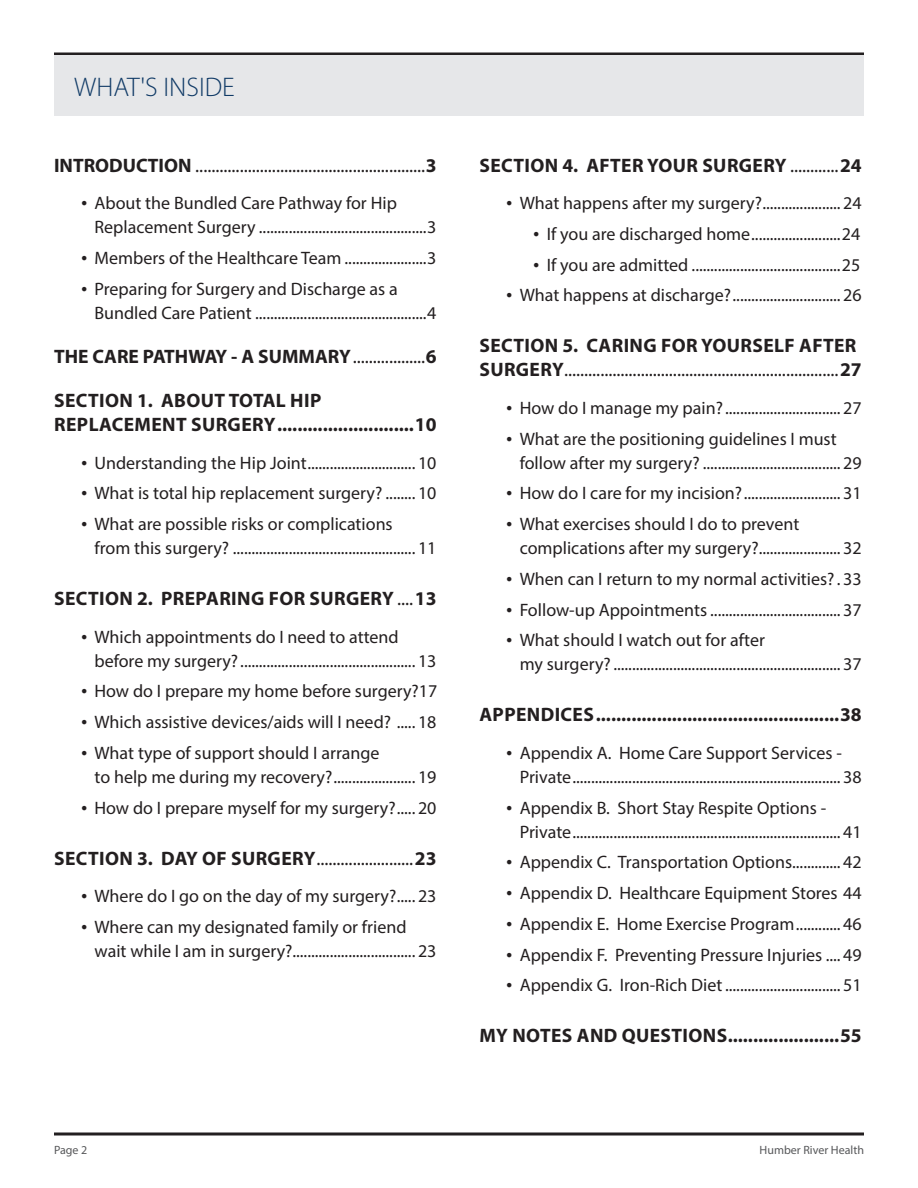
<style>
.page{position:relative;width:918px;height:1188px;background:#fff}
.page>*{position:absolute;margin:0;border:0;box-sizing:border-box;transform-origin:0 0}
.Heading{font:300 27px "Myriad Pro";color:#103a66}
.t1{font:700 19.5px/24px "Myriad Pro";letter-spacing:.02em;color:#231f20}
.t2{font:19.5px/24px "Myriad Pro";color:#231f20}
.t3{font:700 19.5px "Myriad Pro";color:#231f20}
.t4{font:18px/24px "Myriad Pro";color:#231f20}
.t5{font:12px "Myriad Pro";color:#57585a}
.s1{font-weight:700}
.s2{font-family:"Times New Roman"}
.s3{font-weight:400}
</style>
<div class="page">
<svg style="left:54px;top:52px;width:810px;height:4px;background:#6f6c6e"></svg>
<svg style="left:54px;top:1132px;width:810px;height:4px;background:#595657"></svg>
<div style="left:54px;top:56px;width:810px;height:60px;background:#e6e7e9"></div>
<p class="Heading" style="left:74px;top:71px;width:162px">WHAT'S INSIDE</p>
<p class="t2" style="left:54px;top:153px;width:384px"><span class="s1">INTRODUCTION</span> .........................................................<span class="s1">3</span></p>
<p class="t4" style="left:94px;top:191px;width:344px;text-indent:-14px"><span class="s2">•</span> About the Bundled Care Pathway for Hip<br>Replacement Surgery .............................................3</p>
<p class="t4" style="left:81px;top:246px;width:357px"><span class="s2">•</span> Members of the Healthcare Team ......................3</p>
<p class="t4" style="left:94px;top:276px;width:344px;text-indent:-14px"><span class="s2">•</span> Preparing for Surgery and Discharge as a<br>Bundled Care Patient ..............................................4</p>
<p class="t3" style="left:54px;top:344px;width:384px">THE CARE PATHWAY - A SUMMARY<span class="s3">..................</span>6</p>
<p class="t1" style="left:54px;top:388px;width:384px">SECTION 1. ABOUT TOTAL HIP<br>REPLACEMENT SURGERY...........................10</p>
<p class="t4" style="left:81px;top:450px;width:357px"><span class="s2">•</span> Understanding the Hip Joint............................. 10</p>
<p class="t4" style="left:81px;top:481px;width:357px"><span class="s2">•</span> What is total hip replacement surgery? ........ 10</p>
<p class="t4" style="left:94px;top:512px;width:344px;text-indent:-14px"><span class="s2">•</span> What are possible risks or complications<br>from this surgery? ................................................. 11</p>
<p class="t1" style="left:54px;top:586px;width:384px">SECTION 2. PREPARING FOR SURGERY <span class="s3">....</span>13</p>
<p class="t4" style="left:94px;top:624px;width:344px;text-indent:-14px"><span class="s2">•</span> Which appointments do I need to attend before my surgery? ............................................... 13</p>
<p class="t4" style="left:81px;top:679px;width:358px"><span class="s2">•</span> How do I prepare my home before surgery?17</p>
<p class="t4" style="left:81px;top:710px;width:357px"><span class="s2">•</span> Which assistive devices/aids will I need? ..... 18</p>
<p class="t4" style="left:94px;top:741px;width:344px;text-indent:-14px"><span class="s2">•</span> What type of support should I arrange<br>to help me during my recovery?...................... 19</p>
<p class="t4" style="left:81px;top:795px;width:357px"><span class="s2">•</span> How do I prepare myself for my surgery?..... 20</p>
<p class="t2" style="left:54px;top:846px;width:384px"><span class="s1">SECTION 3. DAY OF SURGERY</span>........................<span class="s1">23</span></p>
<p class="t4" style="left:81px;top:884px;width:357px"><span class="s2">•</span> Where do I go on the day of my surgery?..... 23</p>
<p class="t4" style="left:94px;top:915px;width:344px;text-indent:-14px"><span class="s2">•</span> Where can my designated family or friend wait while I am in surgery?................................. 23</p>
<p class="t1" style="left:479px;top:153px;width:384px">SECTION 4. AFTER YOUR SURGERY <span class="s3">............</span>24</p>
<p class="t4" style="left:506px;top:191px;width:357px"><span class="s2">•</span> What happens after my surgery?..................... 24</p>
<p class="t4" style="left:533px;top:222px;width:329px"><span class="s2">•</span> If you are discharged home........................24</p>
<p class="t4" style="left:533px;top:252px;width:329px"><span class="s2">•</span> If you are admitted ........................................25</p>
<p class="t4" style="left:506px;top:283px;width:357px"><span class="s2">•</span> What happens at discharge?............................. 26</p>
<p class="t2" style="left:479px;top:334px;width:384px"><span class="s1">SECTION 5. CARING FOR YOURSELF AFTER<br>SURGERY</span>....................................................................<span class="s1">27</span></p>
<p class="t4" style="left:506px;top:396px;width:357px"><span class="s2">•</span> How do I manage my pain? ............................... 27</p>
<p class="t4" style="left:520px;top:426px;width:344px;text-indent:-14px"><span class="s2">•</span> What are the positioning guidelines I must follow after my surgery? ..................................... 29</p>
<p class="t4" style="left:506px;top:481px;width:357px"><span class="s2">•</span> How do I care for my incision?.......................... 31</p>
<p class="t4" style="left:520px;top:512px;width:344px;text-indent:-14px"><span class="s2">•</span> What exercises should I do to prevent complications after my surgery?...................... 32</p>
<p class="t4" style="left:506px;top:567px;width:357px"><span class="s2">•</span> When can I return to my normal activities? . 33</p>
<p class="t4" style="left:506px;top:597px;width:357px"><span class="s2">•</span> Follow-up Appointments ................................... 37</p>
<p class="t4" style="left:520px;top:628px;width:344px;text-indent:-14px"><span class="s2">•</span> What should I watch out for after<br>my surgery? ............................................................. 37</p>
<p class="t1" style="left:479px;top:702px;width:384px">APPENDICES................................................38</p>
<p class="t4" style="left:520px;top:741px;width:344px;text-indent:-14px"><span class="s2">•</span> Appendix A. Home Care Support Services -<br>Private........................................................................ 38</p>
<p class="t4" style="left:520px;top:795px;width:344px;text-indent:-14px"><span class="s2">•</span> Appendix B. Short Stay Respite Options -<br>Private........................................................................ 41</p>
<p class="t4" style="left:506px;top:850px;width:357px"><span class="s2">•</span> Appendix C. Transportation Options............. 42</p>
<p class="t4" style="left:506px;top:881px;width:357px"><span class="s2">•</span> Appendix D. Healthcare Equipment Stores 44</p>
<p class="t4" style="left:506px;top:912px;width:357px"><span class="s2">•</span> Appendix E. Home Exercise Program............ 46</p>
<p class="t4" style="left:506px;top:942px;width:357px"><span class="s2">•</span> Appendix F. Preventing Pressure Injuries .... 49</p>
<p class="t4" style="left:506px;top:973px;width:357px"><span class="s2">•</span> Appendix G. Iron-Rich Diet............................... 51</p>
<p class="t1" style="left:479px;top:1023px;width:384px">MY NOTES AND QUESTIONS......................55</p>
<p class="t5" style="left:54px;top:1143px;width:35px">Page 2</p>
<p class="t5" style="left:760px;top:1143px;width:106px">Humber River Health</p>
</div>
